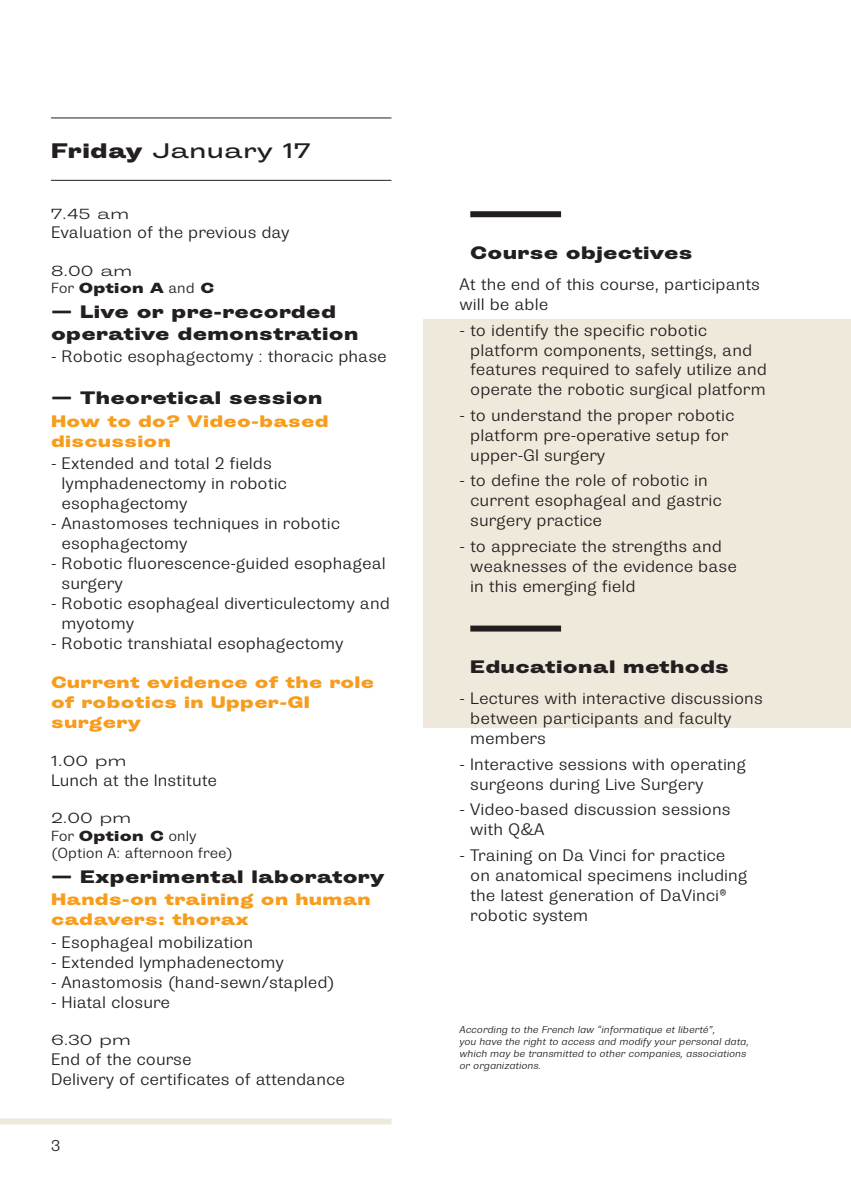
<style>
.page{position:relative;width:851px;height:1191px;background:#fff}
.page>*{position:absolute;margin:0;border:0;box-sizing:border-box;transform-origin:0 0}
.t1{font:21px "Trivia Grotesk X3";letter-spacing:.02em;color:#231f20}
.t2{font:700 18px/21.6px "Trivia Grotesk X3";letter-spacing:.02em;color:#231f20}
.t3{font:16.6px/20px "Trivia Grotesk R2";color:#231f20}
.t4{font:700 16.6px/20px "Trivia Grotesk X3";letter-spacing:.02em;color:#f89c1c}
.t5{font:15.6px "Trivia Grotesk R2";color:#231f20}
.t6{font:14.6px/17.6px "Trivia Grotesk R2";color:#231f20}
.t7{font:14.6px "Trivia Grotesk X2";color:#231f20}
.t8{font:700 14.6px "Trivia Grotesk X3";letter-spacing:.02em;color:#231f20}
.t9{font:italic 10px/12px "Trivia Grotesk R2";color:#231f20}
.s1{font-weight:700}
.s2{font-family:"Trivia Grotesk R2";font-weight:400}
.s3{font-family:"Trivia Grotesk X3";font-weight:700}
</style>
<div class="page">
<div style="left:423px;top:319px;width:427px;height:409px;background:#efe9dc"></div>
<div style="left:470px;top:211px;width:91px;height:6px;background:#231f20"></div>
<div style="left:470px;top:625px;width:91px;height:6px;background:#231f20"></div>
<hr style="left:51px;top:118px;width:340px;height:1px;background:#231f20">
<hr style="left:51px;top:180px;width:340px;height:1px;background:#231f20">
<div style="left:0;top:1118px;width:391px;height:6px;background:#efe9dc"></div>
<p class="t1" style="left:51px;top:139px;width:261px"><span class="s1">Friday</span> January 17</p>
<p class="t7" style="left:51px;top:205px;width:80px">7.45 am</p>
<p class="t3" style="left:51px;top:223px;width:240px">Evaluation of the previous day</p>
<p class="t7" style="left:51px;top:263px;width:83px">8.00 am</p>
<p class="t8" style="left:51px;top:280px;width:164px"><span class="s2">For</span> Option A <span class="s2">and</span> C</p>
<p class="t2" style="left:51px;top:301px;width:309px">― Live or pre-recorded operative demonstration</p>
<p class="t3" style="left:51px;top:347px;width:337px">- Robotic esophagectomy : thoracic phase</p>
<p class="t2" style="left:51px;top:387px;width:273px">― Theoretical session</p>
<p class="t4" style="left:51px;top:411px;width:279px">How to do? Video-based discussion</p>
<p class="t3" style="left:62px;top:454px;width:227px;text-indent:-11px">- Extended and total 2 fields lymphadenectomy in robotic esophagectomy</p>
<p class="t3" style="left:62px;top:514px;width:280px;text-indent:-11px">- Anastomoses techniques in robotic esophagectomy</p>
<p class="t3" style="left:62px;top:553px;width:326px;text-indent:-11px">- Robotic fluorescence-guided esophageal surgery</p>
<p class="t3" style="left:62px;top:593px;width:330px;text-indent:-11px">- Robotic esophageal diverticulectomy and myotomy</p>
<p class="t3" style="left:51px;top:633px;width:294px">- Robotic transhiatal esophagectomy</p>
<p class="t4" style="left:51px;top:673px;width:324px">Current evidence of the role of robotics in Upper-GI surgery</p>
<p class="t7" style="left:51px;top:752px;width:77px">1.00 pm</p>
<p class="t3" style="left:51px;top:770px;width:167px">Lunch at the Institute</p>
<p class="t7" style="left:51px;top:810px;width:82px">2.00 pm</p>
<p class="t6" style="left:51px;top:827px;width:183px">For <span class="s3">Option C</span> only (Option A: afternoon free)</p>
<p class="t2" style="left:51px;top:865px;width:335px">― Experimental laboratory</p>
<p class="t4" style="left:51px;top:889px;width:321px">Hands-on training on human cadavers: thorax</p>
<p class="t3" style="left:51px;top:932px;width:203px">- Esophageal mobilization</p>
<p class="t3" style="left:51px;top:952px;width:234px">- Extended lymphadenectomy</p>
<p class="t3" style="left:51px;top:972px;width:285px">- Anastomosis (hand-sewn/stapled)</p>
<p class="t3" style="left:51px;top:992px;width:121px">- Hiatal closure</p>
<p class="t7" style="left:51px;top:1032px;width:81px">6.30 pm</p>
<p class="t3" style="left:51px;top:1050px;width:295px">End of the course<br>Delivery of certificates of attendance</p>
<p class="t5" style="left:51px;top:1136px;width:11px">3</p>
<p class="t2" style="left:470px;top:242px;width:224px">Course objectives</p>
<p class="t3" style="left:459px;top:275px;width:302px">At the end of this course, participants will be able</p>
<p class="t3" style="left:470px;top:320px;width:298px;text-indent:-11px">- to identify the specific robotic platform components, settings, and features required to safely utilize and operate the robotic surgical platform</p>
<p class="t3" style="left:470px;top:405px;width:266px;text-indent:-11px">- to understand the proper robotic platform pre-operative setup for upper-GI surgery</p>
<p class="t3" style="left:470px;top:471px;width:253px;text-indent:-11px">- to define the role of robotic in current esophageal and gastric surgery practice</p>
<p class="t3" style="left:470px;top:536px;width:268px;text-indent:-11px">- to appreciate the strengths and weaknesses of the evidence base in this emerging field</p>
<p class="t2" style="left:470px;top:656px;width:260px">Educational methods</p>
<p class="t3" style="left:470px;top:689px;width:294px;text-indent:-11px">- Lectures with interactive discussions between participants and faculty members</p>
<p class="t3" style="left:470px;top:754px;width:277px;text-indent:-11px">- Interactive sessions with operating surgeons during Live Surgery</p>
<p class="t3" style="left:470px;top:800px;width:262px;text-indent:-11px">- Video-based discussion sessions with Q&amp;A</p>
<p class="t3" style="left:470px;top:845px;width:279px;text-indent:-11px">- Training on Da Vinci for practice on anatomical specimens including the latest generation of DaVinci® robotic system</p>
<p class="t9" style="left:459px;top:1024px;width:291px">According to the French law “informatique et liberté”,<br>you have the right to access and modify your personal data, which may be transmitted to other companies, associations or organizations.</p>
</div>
